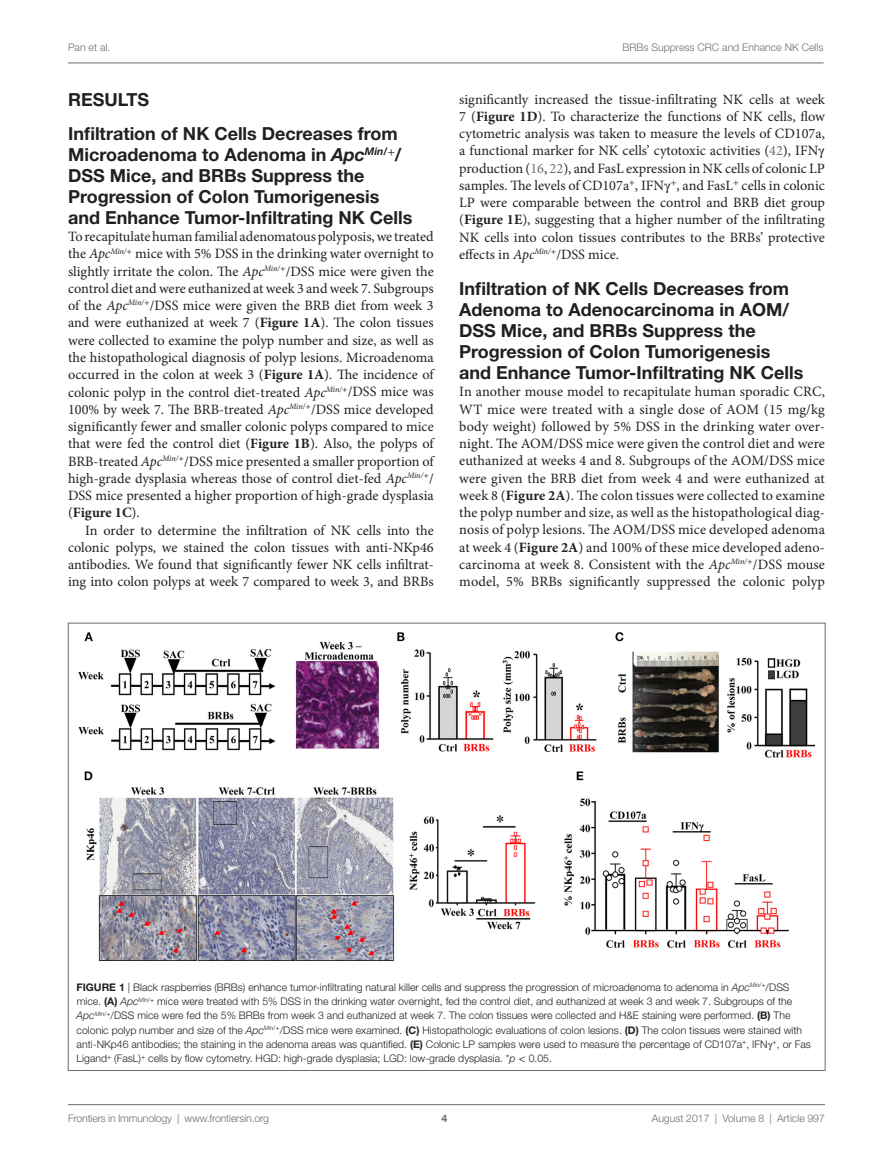
<style>
.page{position:relative;width:893px;height:1170px;background:#fff}
.page>*{position:absolute;margin:0;border:0;box-sizing:border-box;transform-origin:0 0}
.t1{font:700 18px/21px "Helvetica Neue LT Std";color:#231f20}
.t2{font:14.25px/17.2px "Minion Pro";color:#231f20;text-align:justify}
.t3{font:300 10.5px/14.2px "Helvetica Neue LT Std";color:#231f20}
.t4{font:300 10.5px "Helvetica Neue LT Std";color:#6c6d70}
.t5{font:700 10.5px "Helvetica Neue LT Std";color:#6c6d70}
.s1{font-style:italic}
.s2{font-weight:700}
.s3{color:#6c6d70}
.s4{font-family:"STIX General"}
.s5{font-family:"STIX General";font-weight:400}
</style>
<div class="page">
<img style="left:79px;top:632px;width:735px;height:328px">
<hr style="left:68px;top:63px;width:756px;height:1px;background:#6c6d70">
<hr style="left:68px;top:1104px;width:757px;height:1px;background:#6c6d70">
<p class="t4" style="left:68px;top:41px;width:44px">Pan et al.</p>
<p class="t4" style="left:623px;top:41px;width:202px">BRBs Suppress CRC and Enhance NK Cells</p>
<p class="t1" style="left:68px;top:82px;width:331px;line-height:33.8px;text-indent:36px">ULTS<br>Infiltration of NK Cells Decreases from</p>
<p class="t1" style="left:68px;top:143px;width:346px">Microadenoma to Adenoma in <span class="s1">Apc</span><sup>Min/</sup><sup>+</sup>/ DSS Mice, and BRBs Suppress the Progression of Colon Tumorigenesis and Enhance Tumor-Infiltrating NK Cells</p>
<p class="t2" style="left:68px;top:228px;width:367px">To recapitulate human familial adenomatous polyposis, we treated the <span class="s1">Apc</span><sup>Min/</sup><sup>+</sup> mice with 5% DSS in the drinking water overnight to slightly irritate the colon. The <span class="s1">Apc</span><sup>Min/</sup><sup>+</sup>/DSS mice were given the control diet and were euthanized at week 3 and week 7. Subgroups of the <span class="s1">Apc</span><sup>Min/</sup><sup>+</sup>/DSS mice were given the BRB diet from week 3 and were euthanized at week 7 (<span class="s2">Figure 1A</span>). The colon tissues were collected to examine the polyp number and size, as well as the histopathological diagnosis of polyp lesions. Microadenoma occurred in the colon at week 3 (<span class="s2">Figure 1A</span>). The incidence of colonic polyp in the control diet-treated <span class="s1">Apc</span><sup>Min/</sup><sup>+</sup>/DSS mice was 100% by week 7. The BRB-treated <span class="s1">Apc</span><sup>Min/</sup><sup>+</sup>/DSS mice developed significantly fewer and smaller colonic polyps compared to mice that were fed the control diet (<span class="s2">Figure 1B</span>). Also, the polyps of BRB-treated <span class="s1">Apc</span><sup>Min/</sup><sup>+</sup>/DSS mice presented a smaller proportion of high-grade dysplasia whereas those of control diet-fed <span class="s1">Apc</span><sup>Min/</sup><sup>+</sup>/ DSS mice presented a higher proportion of high-grade dysplasia (<span class="s2">Figure 1C</span>).</p>
<p class="t2" style="left:68px;top:521px;width:367px;text-indent:17px">In order to determine the infiltration of NK cells into the colonic polyps, we stained the colon tissues with anti-NKp46 antibodies. We found that significantly fewer NK cells infiltrat&shy;ing into colon polyps at week 7 compared to week 3, and BRBs</p>
<p class="t1" style="left:68px;top:89px;width:13px">RES</p>
<p class="t2" style="left:459px;top:90px;width:367px">significantly increased the tissue-infiltrating NK cells at week 7 (<span class="s2">Figure 1D</span>). To characterize the functions of NK cells, flow cytometric analysis was taken to measure the levels of CD107a, a functional marker for NK cells’ cytotoxic activities (<span class="s3">42</span>), IFN<span class="s4">γ </span>production (<span class="s3">16</span>, <span class="s3">22</span>), and FasL expression in NK cells of colonic LP samples. The levels of CD107a<sup>+</sup>, IFN<span class="s4">γ</span><sup>+</sup>, and FasL<sup>+</sup> cells in colonic LP were comparable between the control and BRB diet group (<span class="s2">Figure 1E</span>), suggesting that a higher number of the infiltrating NK cells into colon tissues contributes to the BRBs’ protective effects in <span class="s1">Apc</span><sup>Min/</sup><sup>+</sup>/DSS mice.</p>
<p class="t1" style="left:459px;top:277px;width:346px">Infiltration of NK Cells Decreases from Adenoma to Adenocarcinoma in AOM/ DSS Mice, and BRBs Suppress the Progression of Colon Tumorigenesis and Enhance Tumor-Infiltrating NK Cells</p>
<p class="t2" style="left:459px;top:383px;width:367px">In another mouse model to recapitulate human sporadic CRC, WT mice were treated with a single dose of AOM (15 mg/kg body weight) followed by 5% DSS in the drinking water over&shy;night. The AOM/DSS mice were given the control diet and were euthanized at weeks 4 and 8. Subgroups of the AOM/DSS mice were given the BRB diet from week 4 and were euthanized at week 8 (<span class="s2">Figure 2A</span>). The colon tissues were collected to examine the polyp number and size, as well as the histopathological diag&shy;nosis of polyp lesions. The AOM/DSS mice developed adenoma at week 4 (<span class="s2">Figure 2A</span>) and 100% of these mice developed adeno&shy;carcinoma at week 8. Consistent with the <span class="s1">Apc</span><sup>Min/</sup><sup>+</sup>/DSS mouse model, 5% BRBs significantly suppressed the colonic polyp</p>
<p class="t3" style="left:77px;top:979px;width:736px"><span class="s2">Figure 1</span> | Black raspberries (BRBs) enhance tumor-infiltrating natural killer cells and suppress the progression of microadenoma to adenoma in <span class="s1">Apc</span><sup>Min/</sup><sup>+</sup>/DSS mice. <span class="s2">(A)</span> <span class="s1">Apc</span><sup>Min/</sup><sup>+</sup> mice were treated with 5% DSS in the drinking water overnight, fed the control diet, and euthanized at week 3 and week 7. Subgroups of the <span class="s1">Apc</span><sup>Min/</sup><sup>+</sup>/DSS mice were fed the 5% BRBs from week 3 and euthanized at week 7. The colon tissues were collected and H&amp;E staining were performed. <span class="s2">(B)</span> The colonic polyp number and size of the <span class="s1">Apc</span><sup>Min/</sup><sup>+</sup>/DSS mice were examined. <span class="s2">(C)</span> Histopathologic evaluations of colon lesions. <span class="s2">(D)</span> The colon tissues were stained with anti-NKp46 antibodies; the staining in the adenoma areas was quantified. <span class="s2">(E)</span> Colonic LP samples were used to measure the percentage of CD107a<sup>+</sup>, IFN<span class="s5">γ</span><sup>+</sup>, or Fas Ligand<sup>+</sup> (FasL)<sup>+</sup> cells by flow cytometry. HGD: high-grade dysplasia; LGD: low-grade dysplasia. *<span class="s1">p</span> <span class="s5">&lt;</span> 0.05.</p>
<p class="t4" style="left:68px;top:1111px;width:203px">Frontiers in Immunology | www.frontiersin.org</p>
<p class="t4" style="left:652px;top:1111px;width:175px">August 2017 | Volume 8 | Article 997</p>
<p class="t5" style="left:441px;top:1111px;width:7px">4</p>
</div>
